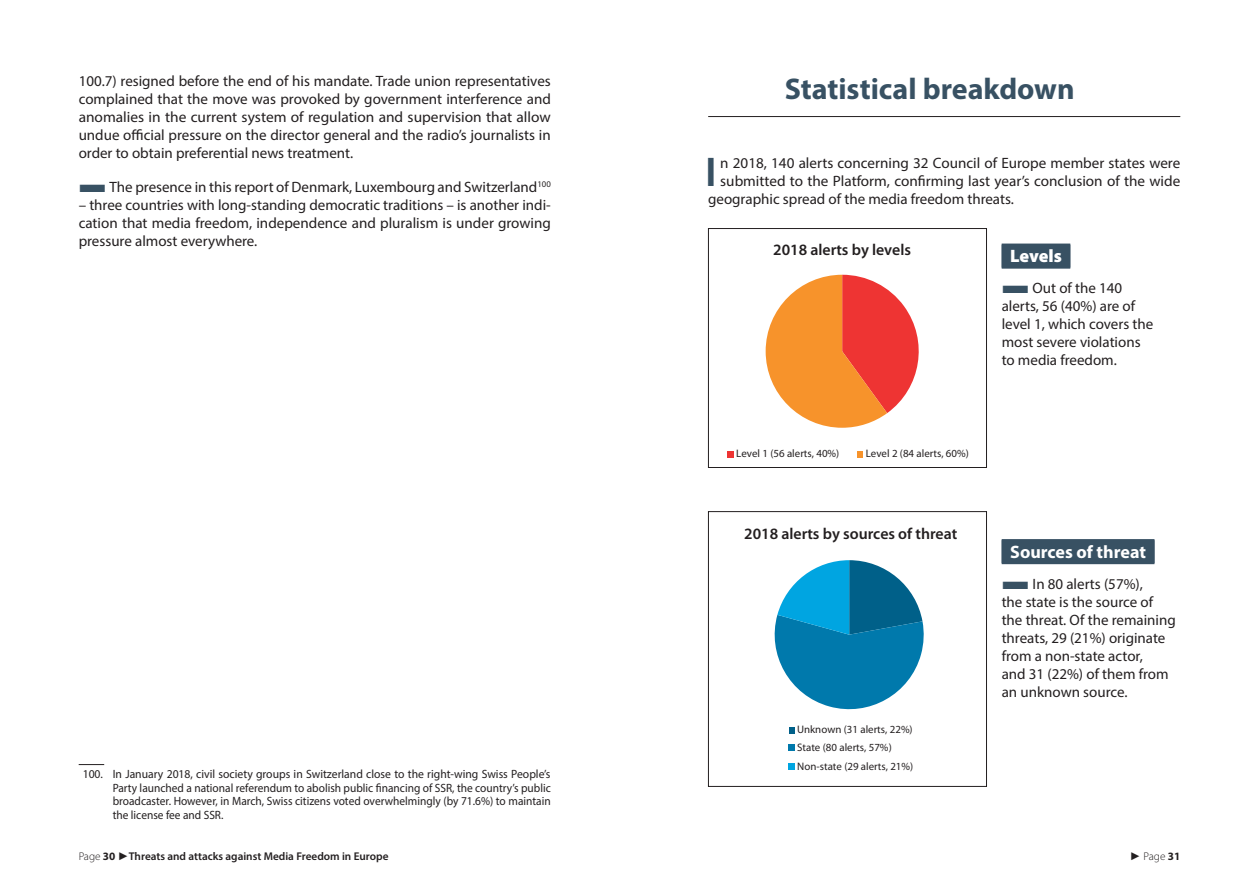
<style>
.page{position:relative;width:1259px;height:893px;background:#fff}
.page>*{position:absolute;margin:0;border:0;box-sizing:border-box;transform-origin:0 0}
.t1{font:700 condensed 41.7px "Myriad Pro";color:#385163}
.t2{font:700 30px "Myriad Pro";color:#385163}
.t3{font:700 18px "Myriad Pro";color:#fff}
.t4{font:900 18px "Myriad Pro";letter-spacing:-.005em;color:#fff}
.t5{font:600 15.9px "Myriad Pro";color:#231f20}
.t6{font:15px/18px "Myriad Pro";color:#231f20;text-align:justify}
.t7{font:12px/13.5px "Myriad Pro";color:#231f20;text-align:justify}
.t8{font:600 11.25px "Myriad Pro";color:#231f20}
.t9{font:300 11.25px "Myriad Pro";color:#231f20}
.t10{font:10.95px/18.1px "Myriad Pro";color:#231f20}
.s1{color:#385163}
.s2{font-weight:300}
.s3{font-weight:700}
.s4{font-family:"Arial";font-weight:400}
</style>
<div class="page">
<svg style="left:79px;top:764px;width:25px;height:1px"></svg>
<hr style="left:708px;top:116px;width:472px;height:1px;background:#231f20">
<svg style="left:774px;top:560px;width:150px;height:150px"></svg>
<svg style="left:789px;top:727px;width:5px;height:6px"></svg>
<svg style="left:788px;top:745px;width:6px;height:6px"></svg>
<svg style="left:788px;top:763px;width:6px;height:6px"></svg>
<div style="left:708px;top:511px;width:278px;height:276px;border:1px solid #231f20"></div>
<svg style="left:765px;top:275px;width:154px;height:153px"></svg>
<svg style="left:727px;top:451px;width:6px;height:6px"></svg>
<svg style="left:857px;top:451px;width:6px;height:6px"></svg>
<div style="left:708px;top:228px;width:278px;height:240px;border:1px solid #231f20"></div>
<div style="left:1001px;top:245px;width:69px;height:24px;background:#7e8e9a"></div>
<div style="left:1001px;top:244px;width:69px;height:24px;background:#385163"></div>
<div style="left:1001px;top:540px;width:153px;height:24px;background:#385163"></div>
<div style="left:1001px;top:539px;width:153px;height:24px;background:#385163"></div>
<p class="t6" style="left:79px;top:71px;width:473px">100.7) resigned before the end of his mandate. Trade union representatives complained that the move was provoked by government interference and anomalies in the current system of regulation and supervision that allow undue official pressure on the director general and the radio’s journalists in order to obtain preferential news treatment.</p>
<p class="t6" style="left:79px;top:178px;width:473px"><span class="s1">■</span>The presence in this report of Denmark, Luxembourg and Switzerland<sup>100</sup></p>
<p class="t6" style="left:79px;top:196px;width:474px">– three countries with long-standing democratic traditions – is another indi&shy;cation that media freedom, independence and pluralism is under growing pressure almost everywhere.</p>
<p class="t7" style="left:113px;top:767px;width:439px;text-indent:-30px">100. In January 2018, civil society groups in Switzerland close to the right-wing Swiss People’s Party launched a national referendum to abolish public financing of SSR, the country’s public broadcaster. However, in March, Swiss citizens voted overwhelmingly (by 71.6%) to maintain the license fee and SSR.</p>
<h2 class="t2" style="left:784px;top:69px;width:291px">Statistical breakdown</h2>
<h1 class="t1" style="left:706px;top:146px;width:12px">I</h1>
<p class="t6" style="left:720px;top:154px;width:461px">n 2018, 140 alerts concerning 32 Council of Europe member states were</p>
<p class="t6" style="left:720px;top:172px;width:461px">submitted to the Platform, confirming last year’s conclusion of the wide</p>
<p class="t6" style="left:708px;top:190px;width:307px">geographic spread of the media freedom threats.</p>
<p class="t5" style="left:773px;top:240px;width:139px">2018 alerts by levels</p>
<p class="t4" style="left:1010px;top:244px;width:53px">Levels</p>
<p class="t6" style="left:1001px;top:279px;width:153px;text-align:left"><span class="s1">■</span>Out of the 140 alerts, 56 (40%) are of level 1, which covers the most severe violations to media freedom.</p>
<p class="t10" style="left:736px;top:444px;width:105px">Level 1 (56 alerts, 40%)</p>
<p class="t10" style="left:865px;top:444px;width:105px">Level 2 (84 alerts, 60%)</p>
<p class="t5" style="left:744px;top:524px;width:215px">2018 alerts by sources of threat</p>
<p class="t10" style="left:797px;top:720px;width:118px">Unknown (31 alerts, 22%)<br>State (80 alerts, 57%)<br>Non-state (29 alerts, 21%)</p>
<p class="t3" style="left:1010px;top:540px;width:137px">Sources of threat</p>
<p class="t6" style="left:1001px;top:574px;width:176px;text-align:left"><span class="s1">■</span>In 80 alerts (57%),<br>the state is the source of the threat. Of the remaining threats, 29 (21%) originate from a non-state actor,<br>and 31 (22%) of them from an unknown source.</p>
<p class="t8" style="left:79px;top:849px;width:311px"><span class="s2">Page</span> <span class="s3">30</span> <span class="s4">►</span>Threats and attacks against Media Freedom in Europe</p>
<p class="t9" style="left:1130px;top:849px;width:52px"><span class="s4">►</span> Page <span class="s3">31</span></p>
</div>
